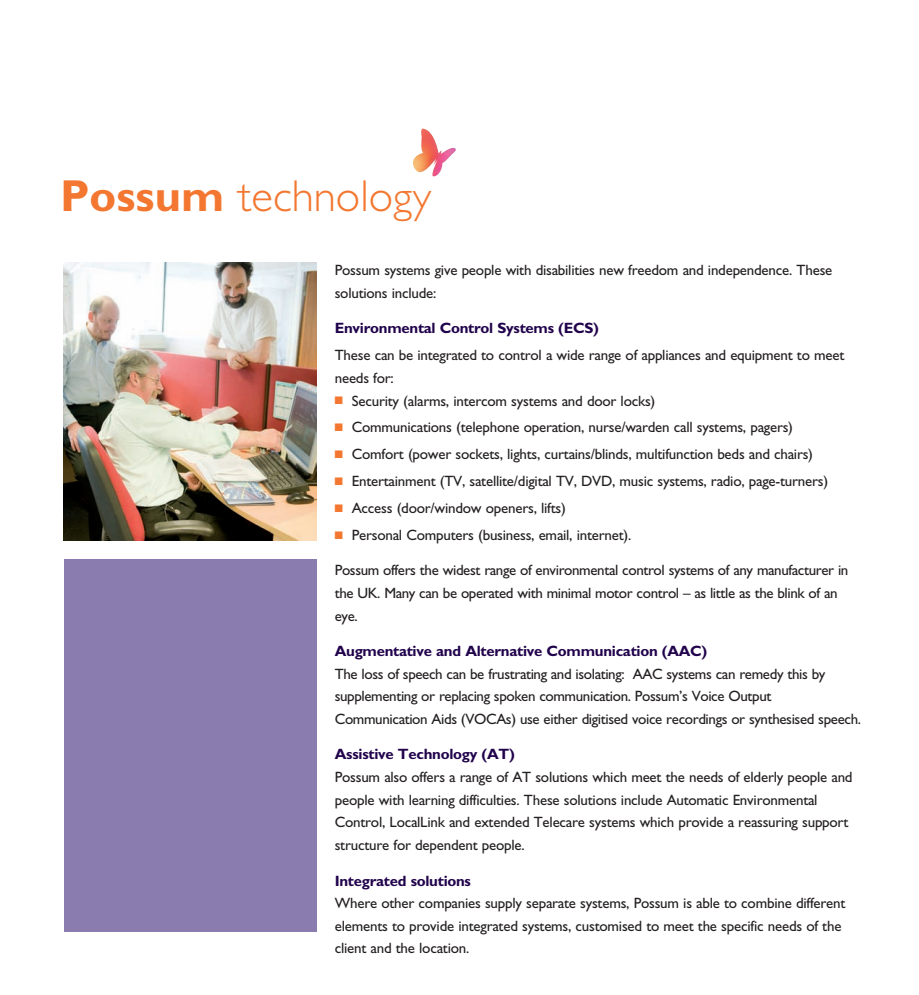
<style>
.page{position:relative;width:919px;height:995px;background:#fff}
.page>*{position:absolute;margin:0;border:0;box-sizing:border-box;transform-origin:0 0}
.t1{font:300 45px "Gill Sans";color:#f37730}
.t2{font:15px/22.6px "Gill Sans";letter-spacing:-.015em;color:#231f20}
.t3{font:700 15px "Gill Sans";letter-spacing:-.015em;color:#21034c}
.s1{font-weight:700}
.s2{font-family:"Monotype Sorts";font-size:10.5px;color:#f37730}
</style>
<div class="page">
<img style="left:64px;top:263px;width:252px;height:277px">
<img style="left:413px;top:129px;width:43px;height:47px">
<div style="left:64px;top:559px;width:252px;height:372px;background:#8b7cb0"></div>
<h1 class="t1" style="left:60px;top:169px;width:372px"><span class="s1">Possum</span> technology</h1>
<p class="t2" style="left:335px;top:259px;width:499px">Possum systems give people with disabilities new freedom and independence. These solutions include:</p>
<p class="t3" style="left:335px;top:319px;width:266px">Environmental Control Systems (ECS)</p>
<p class="t2" style="left:335px;top:344px;width:511px">These can be integrated to control a wide range of appliances and equipment to meet needs for:</p>
<p class="t2" style="left:335px;top:389px;width:322px"><span class="s2">■</span> Security (alarms, intercom systems and door locks)</p>
<p class="t2" style="left:335px;top:416px;width:460px"><span class="s2">■</span> Communications (telephone operation, nurse/warden call systems, pagers)</p>
<p class="t2" style="left:335px;top:443px;width:480px"><span class="s2">■</span> Comfort (power sockets, lights, curtains/blinds, multifunction beds and chairs)</p>
<p class="t2" style="left:335px;top:470px;width:495px"><span class="s2">■</span> Entertainment (TV, satellite/digital TV, DVD, music systems, radio, page-turners)</p>
<p class="t2" style="left:335px;top:497px;width:233px"><span class="s2">■</span> Access (door/window openers, lifts)</p>
<p class="t2" style="left:335px;top:524px;width:298px"><span class="s2">■</span> Personal Computers (business, email, internet).</p>
<p class="t2" style="left:335px;top:559px;width:515px">Possum offers the widest range of environmental control systems of any manufacturer in the UK. Many can be operated with minimal motor control – as little as the blink of an eye.</p>
<p class="t3" style="left:335px;top:642px;width:374px">Augmentative and Alternative Communication (AAC)</p>
<p class="t2" style="left:335px;top:662px;width:528px">The loss of speech can be frustrating and isolating: AAC systems can remedy this by supplementing or replacing spoken communication. Possum’s Voice Output<br>Communication Aids (VOCAs) use either digitised voice recordings or synthesised speech.</p>
<p class="t3" style="left:335px;top:746px;width:182px">Assistive Technology (AT)</p>
<p class="t2" style="left:335px;top:766px;width:519px">Possum also offers a range of AT solutions which meet the needs of elderly people and people with learning difficulties. These solutions include Automatic Environmental Control, LocalLink and extended Telecare systems which provide a reassuring support structure for dependent people.</p>
<p class="t3" style="left:335px;top:872px;width:138px">Integrated solutions</p>
<p class="t2" style="left:335px;top:892px;width:512px">Where other companies supply separate systems, Possum is able to combine different elements to provide integrated systems, customised to meet the specific needs of the client and the location.</p>
</div>
